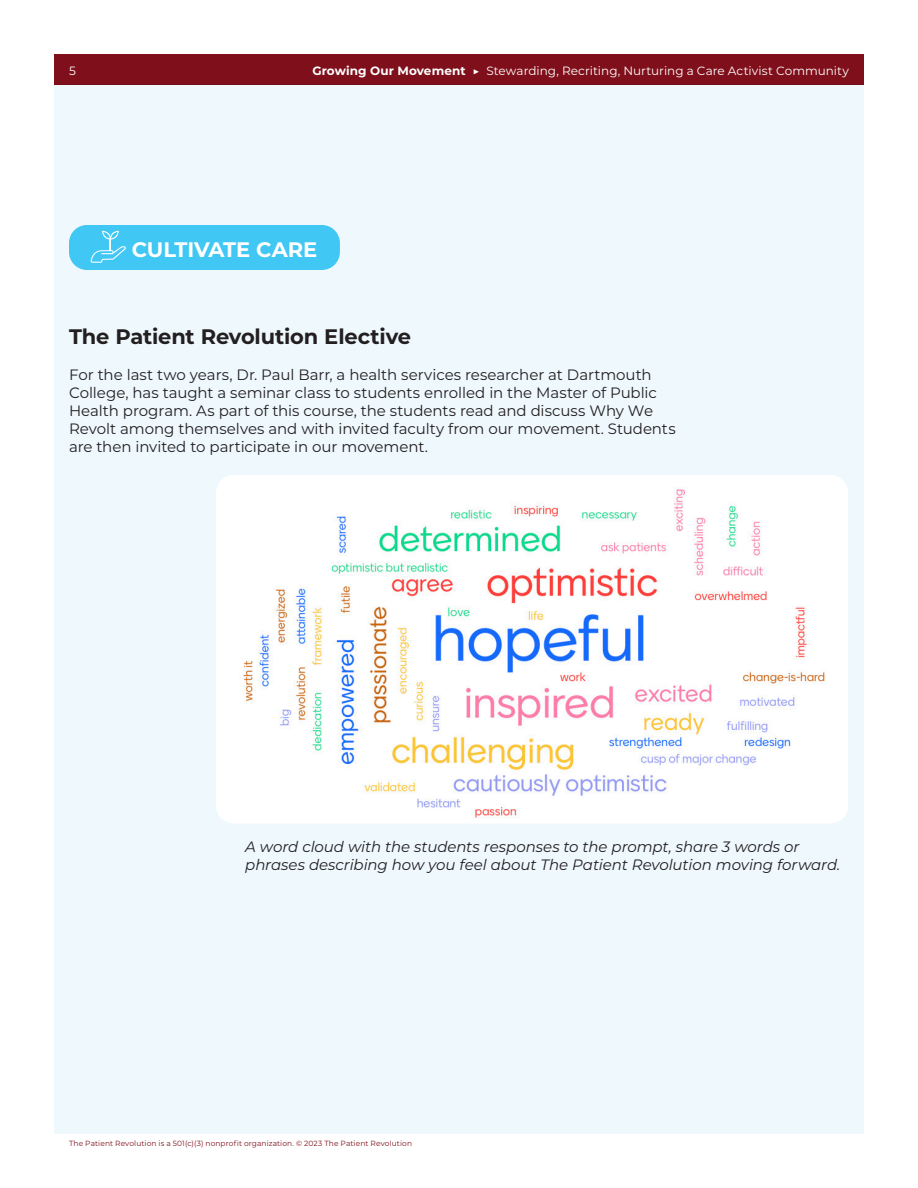
<style>
.page{position:relative;width:918px;height:1188px;background:#fff}
.page>*{position:absolute;margin:0;border:0;box-sizing:border-box;transform-origin:0 0}
.t1{font:700 21px "Montserrat";letter-spacing:-.01em;color:#231f20}
.t2{font:700 21px "Montserrat";letter-spacing:-.005em;color:#fff}
.t3{font:15px/18px "Montserrat";letter-spacing:-.005em;color:#231f20}
.t4{font:italic 15px/18px "Montserrat";letter-spacing:-.005em;color:#231f20}
.t5{font:12px "Montserrat";color:#fff}
.t6{font:7.5px "Montserrat";letter-spacing:.015em;color:#7f0f1a}
.s1{font-weight:700}
</style>
<div class="page">
<div style="left:54px;top:54px;width:810px;height:31px;background:#7f0f1a"></div>
<div style="left:54px;top:85px;width:810px;height:1049px;background:#eef8fd"></div>
<div style="left:69px;top:225px;width:271px;height:45px;background:#40c7f4;border-radius:18px"></div>
<svg style="left:91px;top:231px;width:35px;height:32px"></svg>
<img style="left:216px;top:475px;width:632px;height:348px">
<p class="t5" style="left:69px;top:63px;width:8px">5</p>
<p class="t5" style="left:312px;top:63px;width:538px"><span class="s1">Growing Our Movement ▶</span> Stewarding, Recriting, Nurturing a Care Activist Community</p>
<p class="t2" style="left:132px;top:234px;width:187px">CULTIVATE CARE</p>
<p class="t1" style="left:69px;top:322px;width:344px">The Patient Revolution Elective</p>
<p class="t3" style="left:69px;top:365px;width:608px">For the last two years, Dr. Paul Barr, a health services researcher at Dartmouth College, has taught a seminar class to students enrolled in the Master of Public Health program. As part of this course, the students read and discuss Why We Revolt among themselves and with invited faculty from our movement. Students are then invited to participate in our movement.</p>
<p class="t4" style="left:245px;top:837px;width:597px">A word cloud with the students responses to the prompt, share 3 words or phrases describing how you feel about The Patient Revolution moving forward.</p>
<p class="t6" style="left:69px;top:1138px;width:345px">The Patient Revolution is a 501(c)(3) nonprofit organization. © 2023 The Patient Revolution</p>
</div>
